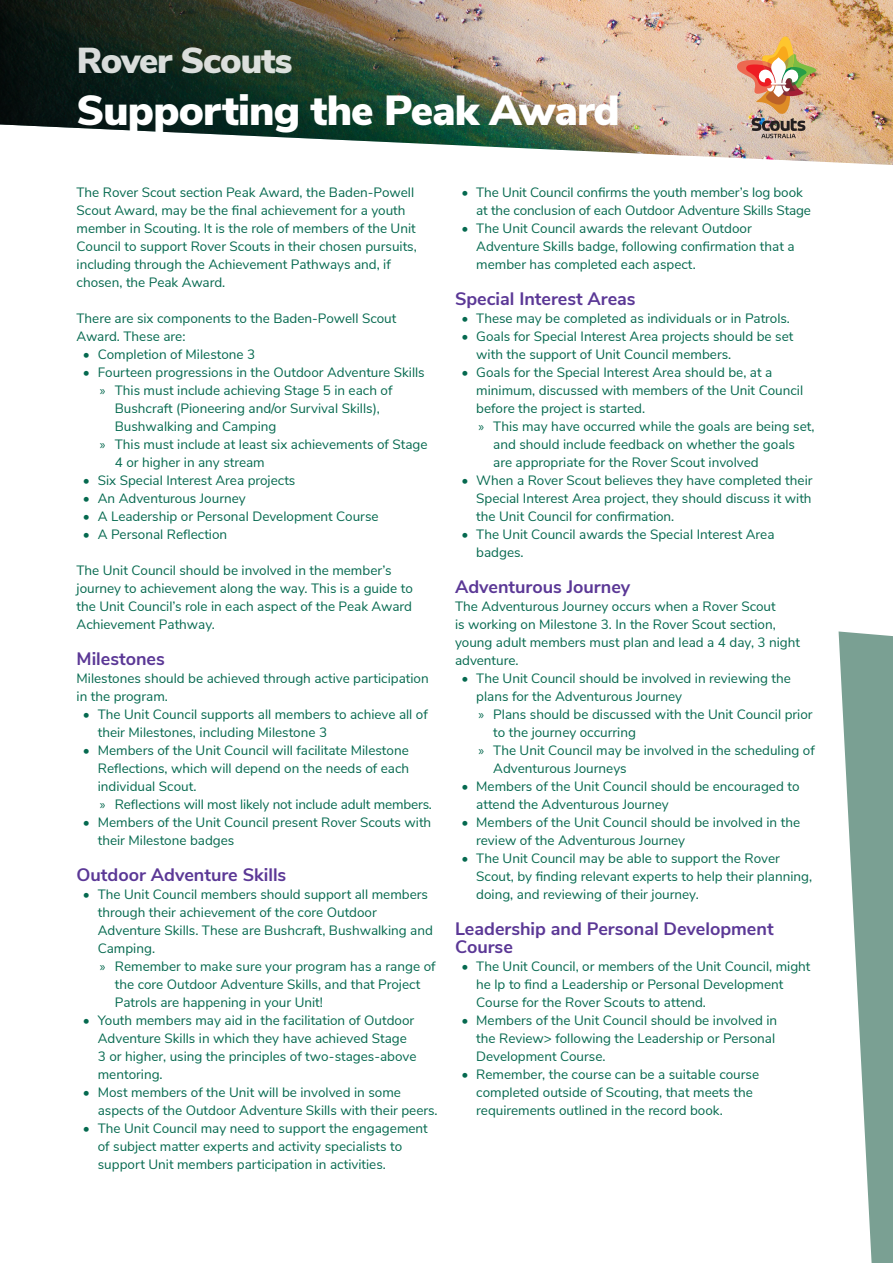
<style>
.page{position:relative;width:893px;height:1263px;background:#fff}
.page>*{position:absolute;margin:0;border:0;box-sizing:border-box;transform-origin:0 0}
.Factsheet_Title{font:900 42px "Nunito Sans";letter-spacing:-.02em;color:#fff}
.t1{font:900 36px "Nunito Sans";letter-spacing:-.03em;color:#fff}
.Subheading{font:700 18px/18px "Nunito Sans";color:#5b3896}
.Body{font:13.5px/18px "Nunito Sans";color:#05694f}
.s1{font-family:"Myriad Pro"}
</style>
<div class="page">
<svg style="left:839px;top:631px;width:54px;height:632px"></svg>
<img style="left:0;top:0;width:893px;height:165px">
<img style="left:737px;top:37px;width:79px;height:101px">
<h2 class="t1" style="left:77px;top:34px;width:217px">Rover Scouts</h2>
<p class="Factsheet_Title" style="left:77px;top:80px;width:545px">Supporting the Peak Award</p>
<p class="Body" style="left:77px;top:182px;width:342px">The Rover Scout section Peak Award, the Baden-Powell Scout Award, may be the final achievement for a youth member in Scouting. It is the role of members of the Unit Council to support Rover Scouts in their chosen pursuits, including through the Achievement Pathways and, if chosen, the Peak Award.</p>
<p class="Body" style="left:77px;top:308px;width:321px">There are six components to the Baden-Powell Scout<br>Award. These are:</p>
<p class="Body" style="left:83px;top:344px;width:174px">• Completion of Milestone 3</p>
<p class="Body" style="left:83px;top:362px;width:343px">• Fourteen progressions in the Outdoor Adventure Skills</p>
<p class="Body" style="left:115px;top:380px;width:279px;text-indent:-15px"><span class="s1">»</span> This must include achieving Stage 5 in each of<br>Bushcraft (Pioneering and/or Survival Skills),<br>Bushwalking and Camping</p>
<p class="Body" style="left:115px;top:434px;width:314px;text-indent:-15px"><span class="s1">»</span> This must include at least six achievements of Stage<br>4 or higher in any stream</p>
<p class="Body" style="left:83px;top:470px;width:214px">• Six Special Interest Area projects</p>
<p class="Body" style="left:83px;top:488px;width:164px">• An Adventurous Journey</p>
<p class="Body" style="left:83px;top:506px;width:297px">• A Leadership or Personal Development Course</p>
<p class="Body" style="left:83px;top:524px;width:146px">• A Personal Reflection</p>
<p class="Body" style="left:77px;top:560px;width:338px">The Unit Council should be involved in the member’s journey to achievement along the way. This is a guide to the Unit Council’s role in each aspect of the Peak Award Achievement Pathway.</p>
<p class="Subheading" style="left:77px;top:648px;width:90px">Milestones</p>
<p class="Body" style="left:77px;top:668px;width:354px">Milestones should be achieved through active participation in the program.</p>
<p class="Body" style="left:98px;top:704px;width:331px;text-indent:-15px">• The Unit Council supports all members to achieve all of their Milestones, including Milestone 3</p>
<p class="Body" style="left:98px;top:740px;width:313px;text-align:justify;text-indent:-15px">• Members of the Unit Council will facilitate Milestone Reflections, which will depend on the needs of each individual Scout.</p>
<p class="Body" style="left:100px;top:794px;width:334px"><span class="s1">»</span> Reflections will most likely not include adult members.</p>
<p class="Body" style="left:98px;top:812px;width:335px;text-indent:-15px">• Members of the Unit Council present Rover Scouts with their Milestone badges</p>
<p class="Subheading" style="left:77px;top:864px;width:211px">Outdoor Adventure Skills</p>
<p class="Body" style="left:98px;top:884px;width:337px;text-indent:-15px">• The Unit Council members should support all members through their achievement of the core Outdoor Adventure Skills. These are Bushcraft, Bushwalking and Camping.</p>
<p class="Body" style="left:115px;top:956px;width:322px;text-indent:-15px"><span class="s1">»</span> Remember to make sure your program has a range of the core Outdoor Adventure Skills, and that Project<br>Patrols are happening in your Unit!</p>
<p class="Body" style="left:98px;top:1010px;width:320px;text-indent:-15px">• Youth members may aid in the facilitation of Outdoor Adventure Skills in which they have achieved Stage 3 or higher, using the principles of two-stages-above mentoring.</p>
<p class="Body" style="left:98px;top:1082px;width:341px;text-indent:-15px">• Most members of the Unit will be involved in some aspects of the Outdoor Adventure Skills with their peers.</p>
<p class="Body" style="left:98px;top:1118px;width:332px;text-indent:-15px">• The Unit Council may need to support the engagement of subject matter experts and activity specialists to support Unit members participation in activities.</p>
<p class="Body" style="left:476px;top:182px;width:336px;text-indent:-15px">• The Unit Council confirms the youth member’s log book at the conclusion of each Outdoor Adventure Skills Stage</p>
<p class="Body" style="left:476px;top:218px;width:320px;text-indent:-15px">• The Unit Council awards the relevant Outdoor<br>Adventure Skills badge, following confirmation that a member has completed each aspect.</p>
<p class="Subheading" style="left:455px;top:288px;width:182px">Special Interest Areas</p>
<p class="Body" style="left:461px;top:308px;width:330px">• These may be completed as individuals or in Patrols.</p>
<p class="Body" style="left:476px;top:326px;width:319px;text-indent:-15px">• Goals for Special Interest Area projects should be set with the support of Unit Council members.</p>
<p class="Body" style="left:476px;top:362px;width:328px;text-indent:-15px">• Goals for the Special Interest Area should be, at a minimum, discussed with members of the Unit Council before the project is started.</p>
<p class="Body" style="left:493px;top:416px;width:323px;text-indent:-15px"><span class="s1">»</span> This may have occurred while the goals are being set, and should include feedback on whether the goals are appropriate for the Rover Scout involved</p>
<p class="Body" style="left:476px;top:470px;width:338px;text-align:justify;text-indent:-15px">• When a Rover Scout believes they have completed their Special Interest Area project, they should discuss it with the Unit Council for confirmation.</p>
<p class="Body" style="left:476px;top:524px;width:300px;text-indent:-15px">• The Unit Council awards the Special Interest Area badges.</p>
<p class="Subheading" style="left:455px;top:576px;width:177px">Adventurous Journey</p>
<p class="Body" style="left:455px;top:596px;width:347px">The Adventurous Journey occurs when a Rover Scout<br>is working on Milestone 3. In the Rover Scout section, young adult members must plan and lead a 4 day, 3 night adventure.</p>
<p class="Body" style="left:476px;top:668px;width:316px;text-indent:-15px">• The Unit Council should be involved in reviewing the plans for the Adventurous Journey</p>
<p class="Body" style="left:493px;top:704px;width:321px;text-indent:-15px"><span class="s1">»</span> Plans should be discussed with the Unit Council prior to the journey occurring</p>
<p class="Body" style="left:493px;top:740px;width:323px;text-indent:-15px"><span class="s1">»</span> The Unit Council may be involved in the scheduling of<br>Adventurous Journeys</p>
<p class="Body" style="left:476px;top:776px;width:325px;text-indent:-15px">• Members of the Unit Council should be encouraged to attend the Adventurous Journey</p>
<p class="Body" style="left:476px;top:812px;width:325px;text-indent:-15px">• Members of the Unit Council should be involved in the review of the Adventurous Journey</p>
<p class="Body" style="left:476px;top:848px;width:337px;text-indent:-15px">• The Unit Council may be able to support the Rover<br>Scout, by finding relevant experts to help their planning, doing, and reviewing of their journey.</p>
<p class="Subheading" style="left:455px;top:918px;width:320px">Leadership and Personal Development<br>Course</p>
<p class="Body" style="left:476px;top:956px;width:336px;text-indent:-15px">• The Unit Council, or members of the Unit Council, might he lp to find a Leadership or Personal Development<br>Course for the Rover Scouts to attend.</p>
<p class="Body" style="left:476px;top:1010px;width:302px;text-indent:-15px">• Members of the Unit Council should be involved in the Review&gt; following the Leadership or Personal<br>Development Course.</p>
<p class="Body" style="left:476px;top:1064px;width:284px;text-indent:-15px">• Remember, the course can be a suitable course completed outside of Scouting, that meets the requirements outlined in the record book.</p>
</div>
